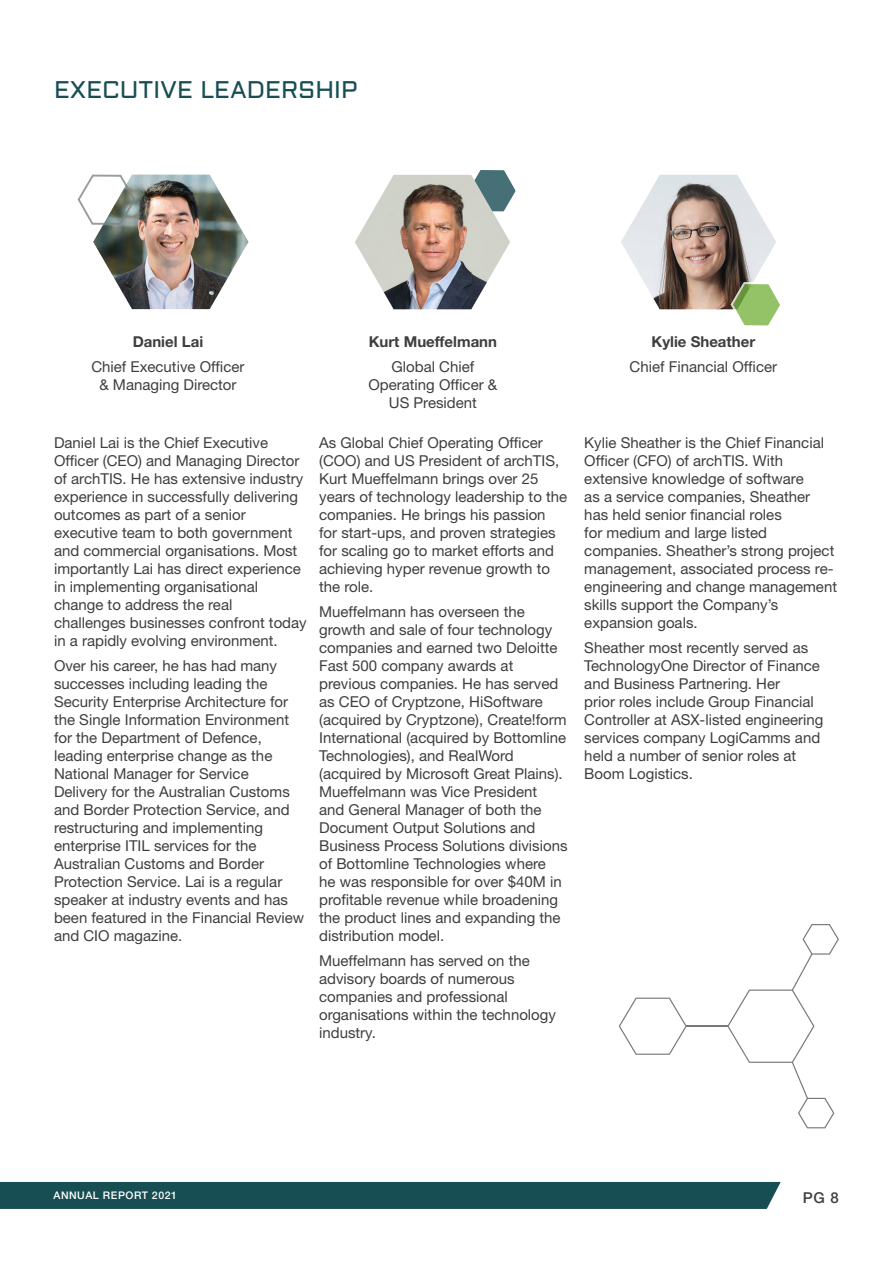
<style>
.page{position:relative;width:893px;height:1263px;background:#fff}
.page>*{position:absolute;margin:0;border:0;box-sizing:border-box;transform-origin:0 0}
.t1{font:24px "Aldrich";color:#174e53}
.t2{font:15px/18px "Helvetica Neue";color:#3e3e3f}
.t3{font:700 15px "Helvetica Neue";color:#3e3e3f}
.t4{font:500 15px "Helvetica Neue LT Std";color:#3e3e3f}
.t5{font:500 10.5px "Helvetica Neue LT Std";letter-spacing:.05em;color:#fff}
</style>
<div class="page">
<div style="left:0;top:1182px;width:781px;height:27px;background:#174e53"></div>
<img style="left:621px;top:175px;width:155px;height:134px">
<img style="left:93px;top:175px;width:156px;height:134px">
<svg style="left:77px;top:174px;width:60px;height:52px"></svg>
<svg style="left:465px;top:170px;width:51px;height:31px"></svg>
<img style="left:355px;top:175px;width:155px;height:134px">
<svg style="left:729px;top:280px;width:51px;height:46px"></svg>
<svg style="left:619px;top:998px;width:68px;height:57px"></svg>
<hr style="left:686px;top:1025px;width:42px;height:2px;background:#797877">
<svg style="left:728px;top:924px;width:111px;height:204px"></svg>
<h1 class="t1" style="left:54px;top:73px;width:305px">EXECUTIVE LEADERSHIP</h1>
<p class="t3" style="left:133px;top:332px;width:72px">Daniel Lai</p>
<p class="t2" style="left:91px;top:357px;width:155px;text-align:center">Chief Executive Officer &amp; Managing Director</p>
<p class="t2" style="left:54px;top:434px;width:254px">Daniel Lai is the Chief Executive Officer (CEO) and Managing Director of archTIS. He has extensive industry experience in successfully delivering outcomes as part of a senior executive team to both government and commercial organisations. Most importantly Lai has direct experience in implementing organisational change to address the real challenges businesses confront today in a rapidly evolving environment.</p>
<p class="t2" style="left:54px;top:657px;width:252px">Over his career, he has had many successes including leading the<br>Security Enterprise Architecture for the Single Information Environment for the Department of Defence, leading enterprise change as the<br>National Manager for Service<br>Delivery for the Australian Customs and Border Protection Service, and restructuring and implementing enterprise ITIL services for the<br>Australian Customs and Border<br>Protection Service. Lai is a regular speaker at industry events and has been featured in the Financial Review and CIO magazine.</p>
<p class="t3" style="left:369px;top:332px;width:130px">Kurt Mueffelmann</p>
<p class="t2" style="left:368px;top:357px;width:130px;text-align:center">Global Chief<br>Operating Officer &amp;<br>US President</p>
<p class="t2" style="left:319px;top:434px;width:250px">As Global Chief Operating Officer (COO) and US President of archTIS,<br>Kurt Mueffelmann brings over 25 years of technology leadership to the companies. He brings his passion for start-ups, and proven strategies for scaling go to market efforts and achieving hyper revenue growth to the role.</p>
<p class="t2" style="left:319px;top:603px;width:250px">Mueffelmann has overseen the growth and sale of four technology companies and earned two Deloitte Fast 500 company awards at previous companies. He has served as CEO of Cryptzone, HiSoftware (acquired by Cryptzone), Create!form International (acquired by Bottomline Technologies), and RealWord (acquired by Microsoft Great Plains).<br>Mueffelmann was Vice President<br>and General Manager of both the Document Output Solutions and Business Process Solutions divisions of Bottomline Technologies where<br>he was responsible for over $40M in profitable revenue while broadening the product lines and expanding the distribution model.</p>
<p class="t2" style="left:319px;top:951px;width:238px">Mueffelmann has served on the advisory boards of numerous companies and professional organisations within the technology industry.</p>
<p class="t3" style="left:652px;top:332px;width:105px">Kylie Sheather</p>
<p class="t2" style="left:630px;top:357px;width:149px">Chief Financial Officer</p>
<p class="t2" style="left:584px;top:434px;width:254px">Kylie Sheather is the Chief Financial<br>Officer (CFO) of archTIS. With extensive knowledge of software<br>as a service companies, Sheather has held senior financial roles<br>for medium and large listed companies. Sheather’s strong project management, associated process re&shy;engineering and change management skills support the Company’s expansion goals.</p>
<p class="t2" style="left:584px;top:639px;width:241px">Sheather most recently served as<br>TechnologyOne Director of Finance and Business Partnering. Her<br>prior roles include Group Financial<br>Controller at ASX-listed engineering services company LogiCamms and held a number of senior roles at<br>Boom Logistics.</p>
<p class="t5" style="left:54px;top:1189px;width:125px">ANNUAL REPORT 2021</p>
<p class="t4" style="left:803px;top:1189px;width:38px">PG 8</p>
</div>
